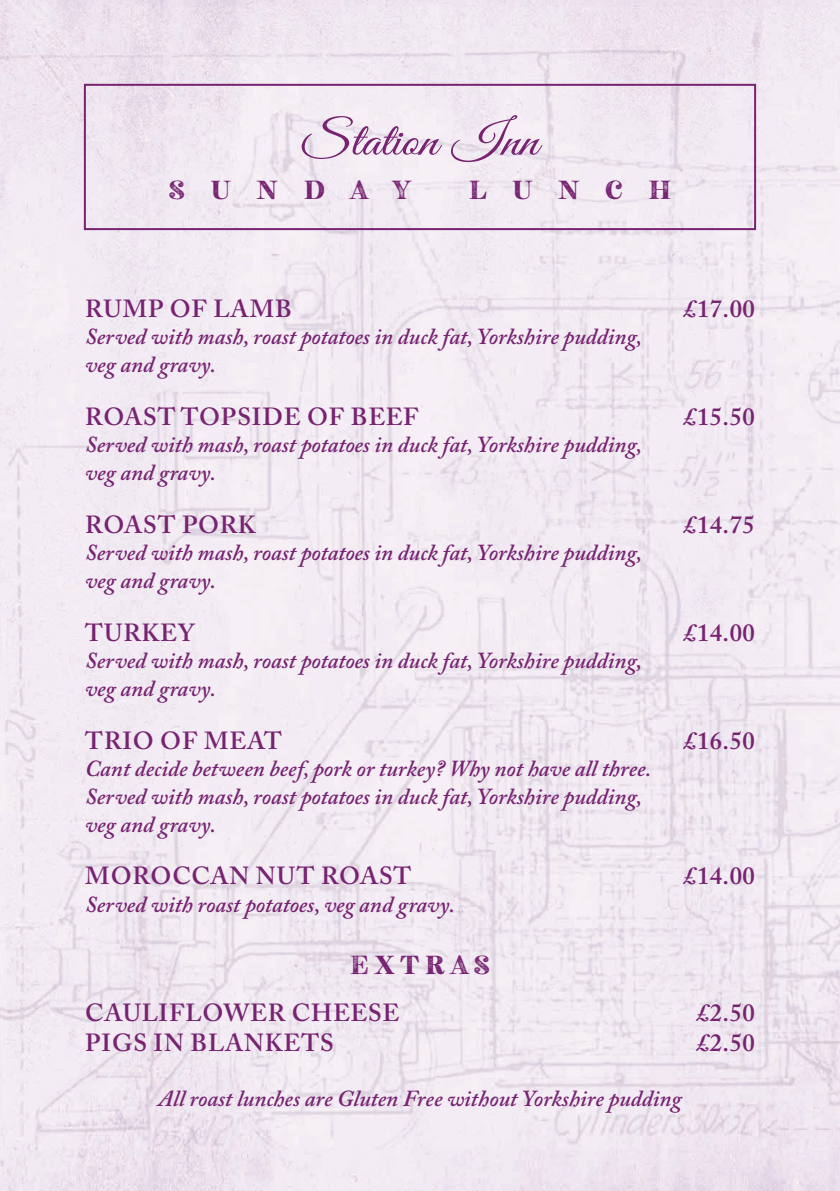
<style>
.page{position:relative;width:840px;height:1191px;background:#fff}
.page>*{position:absolute;margin:0;border:0;box-sizing:border-box;transform-origin:0 0}
.t1{font:47.4px "Great Vibes";color:#772372;scale:1.15 1}
.t2{font:600 24.6px "Adobe Caslon Pro";letter-spacing:.035em;color:#772372}
.t3{font:italic 600 22.8px/27.8px "Adobe Caslon Pro";color:#772372}
.t4{font:22.8px "Neato Serif Rough";letter-spacing:.98em;color:#772372;scale:1.15 1}
</style>
<div class="page">
<img style="left:0;top:0;width:839px;height:1191px">
<div style="left:84px;top:84px;width:671px;height:146px;border:2px solid #772372"></div>
<h1 class="t1" style="left:301px;top:114px;width:207px">Station Inn</h1>
<p class="t4" style="left:169px;top:175px;width:212px">SUNDAY</p>
<p class="t4" style="left:469px;top:175px;width:177px">LUNCH</p>
<p class="t2" style="left:85px;top:294px;width:208px">RUMP OF LAMB</p>
<p class="t2" style="left:683px;top:294px;width:72px">£17.00</p>
<p class="t3" style="left:85px;top:323px;width:558px">Served with mash, roast potatoes in duck fat, Yorkshire pudding, veg and gravy.</p>
<p class="t2" style="left:85px;top:402px;width:334px">ROAST TOPSIDE OF BEEF</p>
<p class="t2" style="left:683px;top:402px;width:72px">£15.50</p>
<p class="t3" style="left:85px;top:430px;width:558px">Served with mash, roast potatoes in duck fat, Yorkshire pudding, veg and gravy.</p>
<p class="t2" style="left:85px;top:510px;width:172px">ROAST PORK</p>
<p class="t2" style="left:683px;top:510px;width:72px">£14.75</p>
<p class="t3" style="left:85px;top:538px;width:558px">Served with mash, roast potatoes in duck fat, Yorkshire pudding, veg and gravy.</p>
<p class="t2" style="left:85px;top:618px;width:111px">TURKEY</p>
<p class="t2" style="left:683px;top:618px;width:72px">£14.00</p>
<p class="t3" style="left:85px;top:646px;width:558px">Served with mash, roast potatoes in duck fat, Yorkshire pudding, veg and gravy.</p>
<p class="t2" style="left:85px;top:725px;width:198px">TRIO OF MEAT</p>
<p class="t2" style="left:683px;top:725px;width:72px">£16.50</p>
<p class="t3" style="left:85px;top:754px;width:567px">Cant decide between beef, pork or turkey? Why not have all three.<br>Served with mash, roast potatoes in duck fat, Yorkshire pudding, veg and gravy.</p>
<p class="t2" style="left:85px;top:861px;width:327px">MOROCCAN NUT ROAST</p>
<p class="t2" style="left:683px;top:861px;width:72px">£14.00</p>
<p class="t3" style="left:85px;top:890px;width:371px">Served with roast potatoes, veg and gravy.</p>
<p class="t4" style="left:350px;top:949px;width:123px">EXTRAS</p>
<p class="t2" style="left:85px;top:997px;width:315px">CAULIFLOWER CHEESE</p>
<p class="t2" style="left:696px;top:997px;width:59px">£2.50</p>
<p class="t2" style="left:85px;top:1027px;width:250px">PIGS IN BLANKETS</p>
<p class="t2" style="left:696px;top:1027px;width:59px">£2.50</p>
<p class="t3" style="left:158px;top:1084px;width:525px">All roast lunches are Gluten Free without Yorkshire pudding</p>
</div>
